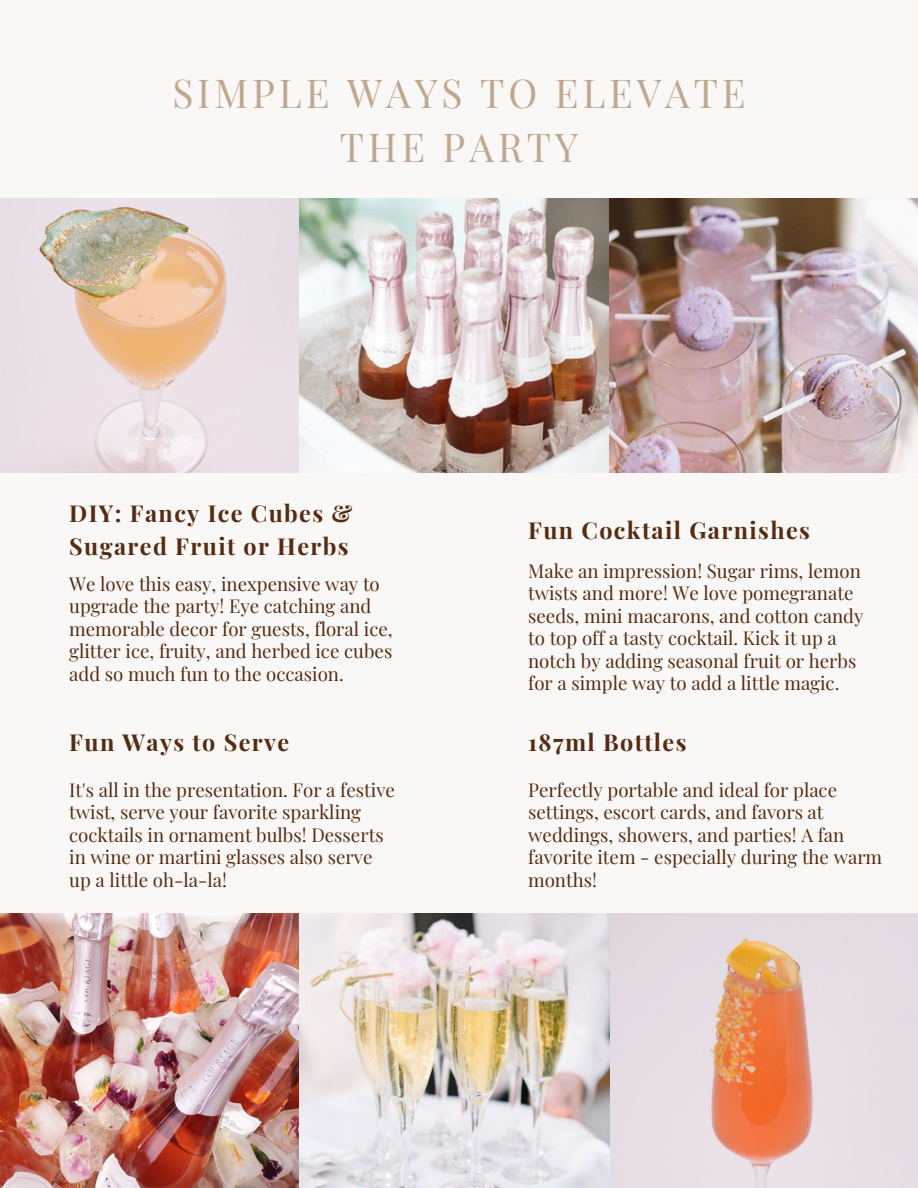
<style>
.page{position:relative;width:918px;height:1188px;background:#faf8f6}
.page>*{position:absolute;margin:0;border:0;box-sizing:border-box;transform-origin:0 0}
.t1{font:39px/54px "Playfair Display SC";letter-spacing:.1em;color:#bfa890;text-align:center}
.t2{font:700 23.4px/32.7px "Playfair Display";letter-spacing:.06em;color:#552b11}
.t3{font:18.75px/22.5px "Playfair Display";color:#552b11}
</style>
<div class="page">
<img style="left:0;top:914px;width:918px;height:274px">
<img style="left:0;top:198px;width:918px;height:274px">
<h1 class="t1" style="left:172px;top:64px;width:575px">SIMPLE WAYS TO ELEVATE<br>THE PARTY</h1>
<p class="t2" style="left:69px;top:496px;width:285px">DIY: Fancy Ice Cubes &amp;<br>Sugared Fruit or Herbs</p>
<p class="t3" style="left:69px;top:572px;width:325px">We love this easy, inexpensive way to upgrade the party! Eye catching and memorable decor for guests, floral ice, glitter ice, fruity, and herbed ice cubes add so much fun to the occasion.</p>
<p class="t2" style="left:69px;top:725px;width:221px">Fun Ways to Serve</p>
<p class="t2" style="left:528px;top:512px;width:283px">Fun Cocktail Garnishes</p>
<p class="t3" style="left:528px;top:559px;width:337px">Make an impression! Sugar rims, lemon twists and more! We love pomegranate seeds, mini macarons, and cotton candy to top off a tasty cocktail. Kick it up a notch by adding seasonal fruit or herbs for a simple way to add a little magic.</p>
<p class="t2" style="left:528px;top:725px;width:160px">187ml Bottles</p>
<p class="t3" style="left:69px;top:778px;width:327px">It's all in the presentation. For a festive twist, serve your favorite sparkling cocktails in ornament bulbs! Desserts in wine or martini glasses also serve up a little oh-la-la!</p>
<p class="t3" style="left:528px;top:778px;width:356px">Perfectly portable and ideal for place settings, escort cards, and favors at weddings, showers, and parties! A fan favorite item - especially during the warm months!</p>
</div>
